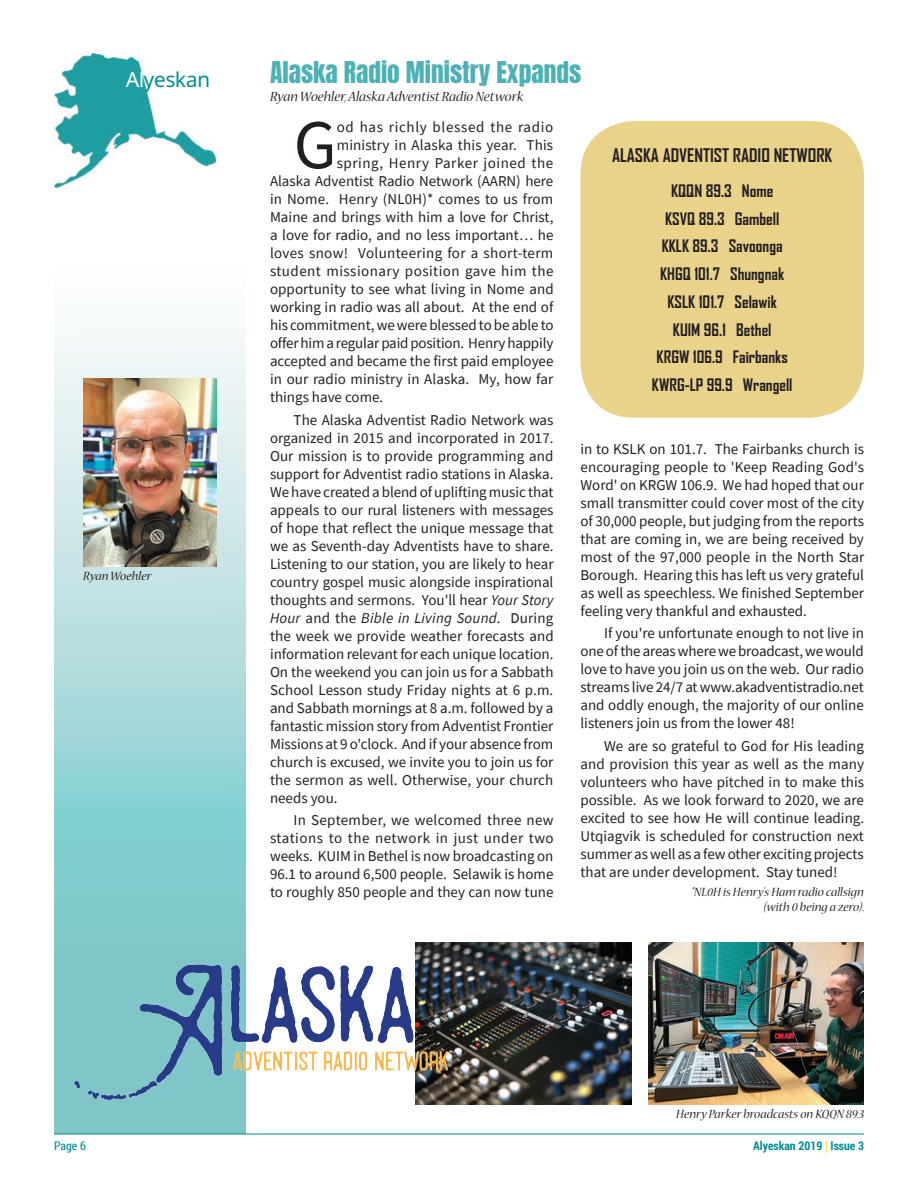
<style>
.page{position:relative;width:918px;height:1188px;background:#fff}
.page>*{position:absolute;margin:0;border:0;box-sizing:border-box;transform-origin:0 0}
.t1{font:69.9px "Source Sans Pro";color:#231f20}
.t2{font:25.5px "Anton";color:#4db1b5}
.t3{font:21px "Advent Sans Logo";color:#008e91}
.t4{font:700 18px "Agency FB";color:#231f20}
.t5{font:700 16.5px/27.8px "Agency FB";color:#231f20;text-align:center}
.t6{font:15px/18px "Source Sans Pro";color:#231f20;text-align:justify}
.t7{font:italic 15px "Nueva Std";color:#231f20}
.t8{font:15px "Source Sans Pro";letter-spacing:.025em;color:#231f20}
.t9{font:15px "Source Sans Pro";letter-spacing:.03em;color:#231f20}
.t10{font:15px "Source Sans Pro";letter-spacing:.04em;color:#231f20}
.t11{font:15px "Source Sans Pro";letter-spacing:.045em;color:#231f20}
.t12{font:italic 13.5px/15px "Nueva Std";color:#231f20;text-align:right}
.t13{font:700 12px "Roboto Condensed";color:#008e91}
.t14{font:12px "Roboto Condensed";color:#008e91}
.s1{color:#fff}
.s2{font-style:italic}
.s3{font-family:"Myriad Pro";color:#f8dd3e}
</style>
<div class="page">
<hr style="left:54px;top:1134px;width:810px;height:1px;background:#008e91">
<svg style="left:54px;top:332px;width:192px;height:802px;background:#a7d9db"></svg>
<img style="left:54px;top:54px;width:162px;height:134px">
<div style="left:580px;top:121px;width:284px;height:297px;background:#e9d38b;border-radius:54px"></div>
<img style="left:84px;top:379px;width:133px;height:188px">
<img style="left:416px;top:943px;width:216px;height:162px">
<img style="left:64px;top:950px;width:401px;height:162px">
<img style="left:648px;top:943px;width:216px;height:162px">
<h3 class="t3" style="left:126px;top:65px;width:85px"><span class="s1">Al</span>yeskan</h3>
<p class="t12" style="left:83px;top:569px;width:70px">Ryan Woehler</p>
<h2 class="t2" style="left:270px;top:59px;width:313px">Alaska Radio Ministry Expands</h2>
<p class="t7" style="left:270px;top:90px;width:255px">Ryan Woehler, Alaska Adventist Radio Network</p>
<h1 class="t1" style="left:294px;top:101px;width:45px">G</h1>
<p class="t11" style="left:337px;top:118px;width:218px">od has richly blessed the radio</p>
<p class="t6" style="left:337px;top:136px;width:218px">ministry in Alaska this year. This</p>
<p class="t10" style="left:337px;top:154px;width:218px">spring, Henry Parker joined the</p>
<p class="t6" style="left:270px;top:172px;width:285px">Alaska Adventist Radio Network (AARN) here</p>
<p class="t6" style="left:270px;top:190px;width:285px">in Nome. Henry (NL0H)* comes to us from</p>
<p class="t6" style="left:270px;top:208px;width:285px">Maine and brings with him a love for Christ,</p>
<p class="t6" style="left:270px;top:226px;width:285px">a love for radio, and no less important… he</p>
<p class="t8" style="left:270px;top:244px;width:285px">loves snow! Volunteering for a short-term</p>
<p class="t9" style="left:270px;top:262px;width:285px">student missionary position gave him the</p>
<p class="t6" style="left:270px;top:280px;width:285px">opportunity to see what living in Nome and</p>
<p class="t6" style="left:270px;top:298px;width:285px">working in radio was all about. At the end of</p>
<p class="t6" style="left:270px;top:316px;width:285px">his commitment, we were blessed to be able to</p>
<p class="t6" style="left:270px;top:334px;width:285px">offer him a regular paid position. Henry happily</p>
<p class="t6" style="left:270px;top:352px;width:285px">accepted and became the first paid employee</p>
<p class="t6" style="left:270px;top:370px;width:285px">in our radio ministry in Alaska. My, how far</p>
<p class="t6" style="left:270px;top:388px;width:115px">things have come.</p>
<p class="t6" style="left:270px;top:410px;width:285px;text-indent:24px">The Alaska Adventist Radio Network was organized in 2015 and incorporated in 2017.<br>Our mission is to provide programming and support for Adventist radio stations in Alaska.<br>We have created a blend of uplifting music that appeals to our rural listeners with messages of hope that reflect the unique message that we as Seventh-day Adventists have to share.<br>Listening to our station, you are likely to hear country gospel music alongside inspirational thoughts and sermons. You'll hear <span class="s2">Your Story Hour</span> and the <span class="s2">Bible in Living Sound</span>. During the week we provide weather forecasts and information relevant for each unique location.<br>On the weekend you can join us for a Sabbath School Lesson study Friday nights at 6 p.m. and Sabbath mornings at 8 a.m. followed by a fantastic mission story from Adventist Frontier Missions at 9 o'clock. And if your absence from church is excused, we invite you to join us for the sermon as well. Otherwise, your church needs you.</p>
<p class="t6" style="left:270px;top:811px;width:285px;text-indent:24px">In September, we welcomed three new stations to the network in just under two weeks. KUIM in Bethel is now broadcasting on 96.1 to around 6,500 people. Selawik is home to roughly 850 people and they can now tune</p>
<p class="t4" style="left:612px;top:144px;width:222px">ALASKA ADVENTIST RADIO NETWORK</p>
<p class="t5" style="left:652px;top:176px;width:142px">KQQN 89.3 Nome<br>KSVQ 89.3 Gambell<br>KKLK 89.3 Savoonga<br>KHGQ 101.7 Shungnak<br>KSLK 101.7 Selawik<br>KUIM 96.1 Bethel<br>KRGW 106.9 Fairbanks<br>KWRG-LP 99.9 Wrangell</p>
<p class="t6" style="left:581px;top:440px;width:285px">in to KSLK on 101.7. The Fairbanks church is encouraging people to 'Keep Reading God's Word' on KRGW 106.9. We had hoped that our small transmitter could cover most of the city of 30,000 people, but judging from the reports that are coming in, we are being received by most of the 97,000 people in the North Star Borough. Hearing this has left us very grateful as well as speechless. We finished September feeling very thankful and exhausted.</p>
<p class="t6" style="left:581px;top:624px;width:285px;text-indent:24px">If you're unfortunate enough to not live in one of the areas where we broadcast, we would love to have you join us on the web. Our radio streams live 24/7 at www.akadventistradio.net and oddly enough, the majority of our online listeners join us from the lower 48!</p>
<p class="t6" style="left:581px;top:736px;width:285px;text-indent:24px">We are so grateful to God for His leading and provision this year as well as the many volunteers who have pitched in to make this possible. As we look forward to 2020, we are excited to see how He will continue leading.<br>Utqiagvik is scheduled for construction next summer as well as a few other exciting projects that are under development. Stay tuned!</p>
<p class="t12" style="left:691px;top:885px;width:175px">*NL0H is Henry's Ham radio callsign (with 0 being a zero).</p>
<p class="t12" style="left:676px;top:1107px;width:189px">Henry Parker broadcasts on KQQN 89.3</p>
<p class="t14" style="left:54px;top:1137px;width:33px">Page 6</p>
<p class="t13" style="left:753px;top:1137px;width:112px">Alyeskan 2019 <span class="s3">|</span> Issue 3</p>
</div>
